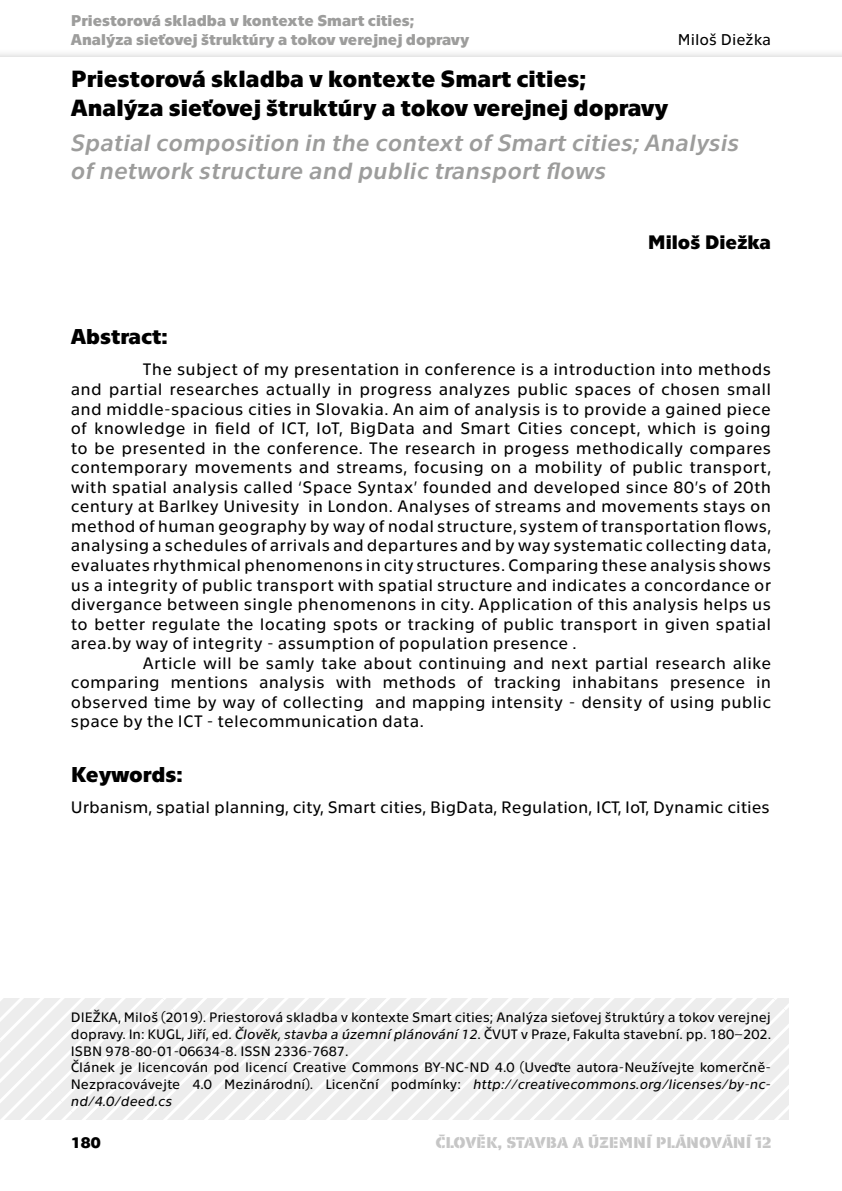
<style>
.page{position:relative;width:842px;height:1191px;background:#fff}
.page>*{position:absolute;margin:0;border:0;box-sizing:border-box;transform-origin:0 0}
.t1{font:italic 24px/28.8px "Technika";color:#9d9d9c}
.t2{font:700 24px/28.8px "Technika";color:#000}
.t3{font:700 22px "Technika";letter-spacing:-.01em;color:#000}
.t4{font:700 20px "Technika";color:#000}
.t5{font:17px "Technika";letter-spacing:.01em;color:#000}
.t6{font:700 16px/19.2px "Technika";color:#9d9d9c}
.t7{font:700 16px "Technika Stencil";color:#c6c6c6}
.t8{font:16px "Technika";color:#000}
.t9{font:700 16px "Technika";color:#000}
.t10{font:14px/16.8px "Technika";color:#000}
.s1{font-style:italic}
</style>
<div class="page">
<svg style="left:0;top:998px;width:788px;height:122px;fill:#ededed"></svg>
<p class="t6" style="left:71px;top:10px;width:400px">Priestorová skladba v kontexte Smart cities;<br>Analýza sieťovej štruktúry a tokov verejnej dopravy</p>
<p class="t8" style="left:678px;top:29px;width:95px">Miloš Diežka</p>
<h1 class="t2" style="left:71px;top:63px;width:599px">Priestorová skladba v kontexte Smart cities;<br>Analýza sieťovej štruktúry a tokov verejnej dopravy</h1>
<h1 class="t1" style="left:71px;top:126px;width:670px">Spatial composition in the context of Smart cities; Analysis of network structure and public transport flows</h1>
<p class="t4" style="left:648px;top:227px;width:125px">Miloš Diežka</p>
<p class="t3" style="left:71px;top:321px;width:98px">Abstract:</p>
<p class="t5" style="left:143px;top:358px;width:630px">The subject of my presentation in conference is a introduction into methods</p>
<p class="t5" style="left:71px;top:377px;width:702px">and partial researches actually in progress analyzes public spaces of chosen small</p>
<p class="t5" style="left:71px;top:397px;width:702px">and middle-spacious cities in Slovakia. An aim of analysis is to provide a gained piece</p>
<p class="t5" style="left:71px;top:416px;width:702px">of knowledge in field of ICT, IoT, BigData and Smart Cities concept, which is going</p>
<p class="t5" style="left:71px;top:436px;width:702px">to be presented in the conference. The research in progess methodically compares</p>
<p class="t5" style="left:71px;top:455px;width:702px">contemporary movements and streams, focusing on a mobility of public transport,</p>
<p class="t5" style="left:71px;top:475px;width:702px">with spatial analysis called ‘Space Syntax’ founded and developed since 80’s of 20th</p>
<p class="t5" style="left:71px;top:495px;width:702px">century at Barlkey Univesity in London. Analyses of streams and movements stays on</p>
<p class="t5" style="left:71px;top:514px;width:702px">method of human geography by way of nodal structure, system of transportation flows,</p>
<p class="t5" style="left:71px;top:534px;width:702px">analysing a schedules of arrivals and departures and by way systematic collecting data,</p>
<p class="t5" style="left:71px;top:553px;width:702px">evaluates rhythmical phenomenons in city structures. Comparing these analysis shows</p>
<p class="t5" style="left:71px;top:573px;width:702px">us a integrity of public transport with spatial structure and indicates a concordance or</p>
<p class="t5" style="left:71px;top:592px;width:702px">divergance between single phenomenons in city. Application of this analysis helps us</p>
<p class="t5" style="left:71px;top:612px;width:702px">to better regulate the locating spots or tracking of public transport in given spatial</p>
<p class="t5" style="left:71px;top:631px;width:507px">area.by way of integrity - assumption of population presence .</p>
<p class="t5" style="left:143px;top:651px;width:630px">Article will be samly take about continuing and next partial research alike</p>
<p class="t5" style="left:71px;top:671px;width:702px">comparing mentions analysis with methods of tracking inhabitans presence in</p>
<p class="t5" style="left:71px;top:690px;width:702px">observed time by way of collecting and mapping intensity - density of using public</p>
<p class="t5" style="left:71px;top:710px;width:354px">space by the ICT - telecommunication data.</p>
<p class="t3" style="left:71px;top:759px;width:113px">Keywords:</p>
<p class="t5" style="left:71px;top:795px;width:700px">Urbanism, spatial planning, city, Smart cities, BigData, Regulation, ICT, IoT, Dynamic cities</p>
<p class="t10" style="left:71px;top:1007px;width:702px">DIEŽKA, Miloš (2019). Priestorová skladba v kontexte Smart cities; Analýza sieťovej štruktúry a tokov verejnej dopravy. In: KUGL, Jiří, ed. <span class="s1">Člověk, stavba a územní plánování 12</span>. ČVUT v Praze, Fakulta stavební. pp. 180–202.<br>ISBN 978-80-01-06634-8. ISSN 2336-7687.<br>Článek je licencován pod licencí Creative Commons BY-NC-ND 4.0 (Uveďte autora-Neužívejte komerčně-Nezpracovávejte 4.0 Mezinárodní). Licenční podmínky: <span class="s1">http://creativecommons.org/licenses/by-nc&shy;nd/4.0/deed.cs</span></p>
<p class="t9" style="left:71px;top:1131px;width:31px">180</p>
<p class="t7" style="left:435px;top:1134px;width:337px">ČLOVĚK, STAVBA A ÚZEMNÍ PLÁNOVÁNÍ 12</p>
</div>
